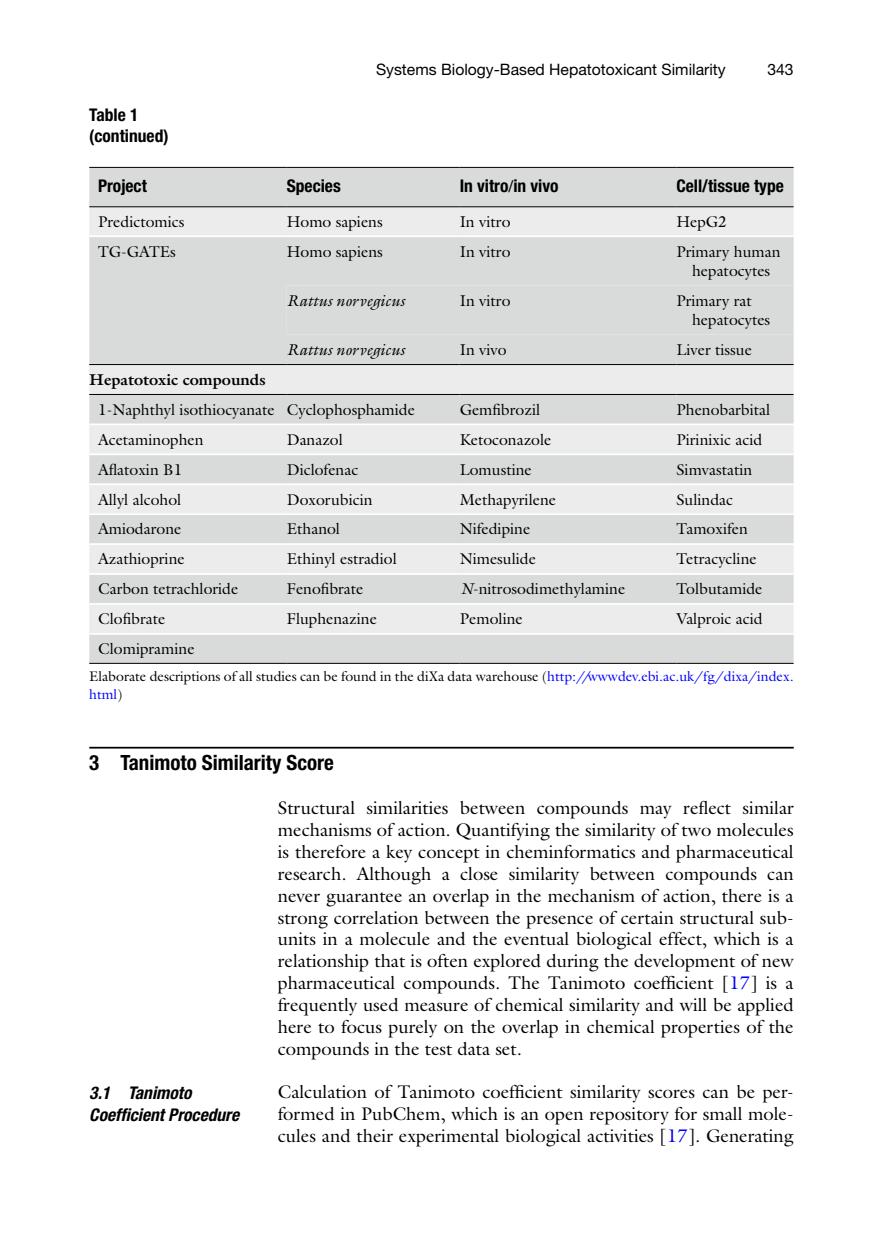
<style>
.page{position:relative;width:883px;height:1260px;background:#fff}
.page>*{position:absolute;margin:0;border:0;box-sizing:border-box;transform-origin:0 0}
.t1{font:700 condensed 21px "Kdddrb Bvrtbj Helvetica Neue";color:#000}
.t2{font:18.38px/21.9px "Gpgjnl Gjxlwr Galliard";color:#000;text-align:justify}
.t3{font:700 condensed 17.5px/21px "Kdddrb Bvrtbj Helvetica Neue";color:#000}
.t4{font:italic 700 condensed 17.5px/22.8px "Gwsljk Jftnyp Helvetica Neue";color:#000}
.t5{font:15.75px/19.2px "Gpgjnl Gjxlwr Galliard";color:#000;text-align:center}
.t6{font:15.75px "Dbysxg Qfkhhd Helvetica Neue";color:#000}
.t7{font:italic 15.75px "Rmpysj Jfsrks Galliard";color:#000}
.t8{font:700 15.75px "Tfvfsd Smvgff Galliard";color:#000}
.t9{font:15.75px "Ltwgkl Ljvxdt Helvetica Neue";color:#000}
.t10{font:14px/17.5px "Gpgjnl Gjxlwr Galliard";color:#000}
.s1{font-family:"Yjypnb Hnpylq STIX General";font-weight:400;font-stretch:normal}
.s2{font-family:"Rmpysj Jfsrks Galliard";font-style:italic}
.s3{color:#0000fa}
</style>
<div class="page">
<hr style="left:89px;top:747px;width:705px;height:2px;background:#000">
<div style="left:89px;top:168px;width:705px;height:495px;background:#d9dada"></div>
<svg style="left:89px;top:207px;width:705px;height:426px;background:#e1e2e2"></svg>
<div style="left:287px;top:285px;width:507px;height:50px;background:#d9dada"></div>
<hr style="left:89px;top:167px;width:198px;height:1px;background:#000">
<hr style="left:89px;top:206px;width:198px;height:1px;background:#000">
<hr style="left:287px;top:167px;width:173px;height:1px;background:#000">
<hr style="left:287px;top:206px;width:173px;height:1px;background:#000">
<hr style="left:460px;top:167px;width:216px;height:1px;background:#000">
<hr style="left:460px;top:206px;width:216px;height:1px;background:#000">
<hr style="left:676px;top:167px;width:118px;height:1px;background:#000">
<hr style="left:676px;top:206px;width:118px;height:1px;background:#000">
<hr style="left:89px;top:235px;width:198px;height:2px;background:#fff">
<hr style="left:287px;top:235px;width:173px;height:2px;background:#fff">
<hr style="left:460px;top:235px;width:216px;height:2px;background:#fff">
<hr style="left:676px;top:235px;width:118px;height:2px;background:#fff">
<hr style="left:89px;top:424px;width:198px;height:1px;background:#fff">
<hr style="left:287px;top:424px;width:173px;height:1px;background:#fff">
<hr style="left:460px;top:424px;width:216px;height:1px;background:#fff">
<hr style="left:676px;top:424px;width:118px;height:1px;background:#fff">
<hr style="left:89px;top:453px;width:198px;height:2px;background:#fff">
<hr style="left:287px;top:453px;width:173px;height:2px;background:#fff">
<hr style="left:460px;top:453px;width:216px;height:2px;background:#fff">
<hr style="left:676px;top:453px;width:118px;height:2px;background:#fff">
<hr style="left:89px;top:483px;width:198px;height:2px;background:#fff">
<hr style="left:287px;top:483px;width:173px;height:2px;background:#fff">
<hr style="left:460px;top:483px;width:216px;height:2px;background:#fff">
<hr style="left:676px;top:483px;width:118px;height:2px;background:#fff">
<hr style="left:89px;top:513px;width:198px;height:2px;background:#fff">
<hr style="left:287px;top:513px;width:173px;height:2px;background:#fff">
<hr style="left:460px;top:513px;width:216px;height:2px;background:#fff">
<hr style="left:676px;top:513px;width:118px;height:2px;background:#fff">
<hr style="left:89px;top:543px;width:198px;height:2px;background:#fff">
<hr style="left:287px;top:543px;width:173px;height:2px;background:#fff">
<hr style="left:460px;top:543px;width:216px;height:2px;background:#fff">
<hr style="left:676px;top:543px;width:118px;height:2px;background:#fff">
<hr style="left:89px;top:573px;width:198px;height:2px;background:#fff">
<hr style="left:287px;top:573px;width:173px;height:2px;background:#fff">
<hr style="left:460px;top:573px;width:216px;height:2px;background:#fff">
<hr style="left:676px;top:573px;width:118px;height:2px;background:#fff">
<hr style="left:89px;top:603px;width:198px;height:2px;background:#fff">
<hr style="left:287px;top:603px;width:173px;height:2px;background:#fff">
<hr style="left:460px;top:603px;width:216px;height:2px;background:#fff">
<hr style="left:676px;top:603px;width:118px;height:2px;background:#fff">
<hr style="left:460px;top:633px;width:216px;height:2px;background:#fff">
<hr style="left:460px;top:663px;width:216px;height:1px;background:#000">
<hr style="left:287px;top:633px;width:173px;height:2px;background:#fff">
<hr style="left:287px;top:663px;width:173px;height:1px;background:#000">
<hr style="left:676px;top:633px;width:118px;height:2px;background:#fff">
<hr style="left:676px;top:663px;width:118px;height:1px;background:#000">
<hr style="left:89px;top:633px;width:198px;height:2px;background:#fff">
<hr style="left:89px;top:663px;width:198px;height:1px;background:#000">
<hr style="left:89px;top:364px;width:198px;height:1px;background:#000">
<hr style="left:287px;top:364px;width:173px;height:1px;background:#000">
<hr style="left:460px;top:364px;width:216px;height:1px;background:#000">
<hr style="left:676px;top:364px;width:118px;height:1px;background:#000">
<hr style="left:89px;top:394px;width:198px;height:1px;background:#000">
<hr style="left:287px;top:394px;width:173px;height:1px;background:#000">
<hr style="left:460px;top:394px;width:216px;height:1px;background:#000">
<hr style="left:676px;top:394px;width:118px;height:1px;background:#000">
<p class="t3" style="left:89px;top:104px;width:81px">Table 1 (continued)</p>
<p class="t6" style="left:376px;top:60px;width:351px">Systems Biology-Based Hepatotoxicant Similarity</p>
<p class="t9" style="left:767px;top:60px;width:28px">343</p>
<p class="t3" style="left:98px;top:175px;width:50px">Project</p>
<p class="t3" style="left:287px;top:175px;width:56px">Species</p>
<p class="t3" style="left:460px;top:175px;width:100px">In vitro<span class="s1">/</span>in vivo</p>
<p class="t3" style="left:676px;top:175px;width:109px">Cell/tissue type</p>
<p class="t5" style="left:98px;top:211px;width:88px">Predictomics</p>
<p class="t5" style="left:287px;top:211px;width:98px">Homo sapiens</p>
<p class="t5" style="left:460px;top:211px;width:52px">In vitro</p>
<p class="t5" style="left:676px;top:211px;width:52px">HepG2</p>
<p class="t5" style="left:98px;top:241px;width:79px">TG-GATEs</p>
<p class="t5" style="left:287px;top:241px;width:98px">Homo sapiens</p>
<p class="t5" style="left:460px;top:241px;width:52px">In vitro</p>
<p class="t5" style="left:676px;top:241px;width:106px">Primary human hepatocytes</p>
<p class="t7" style="left:287px;top:291px;width:119px">Rattus norvegicus</p>
<p class="t5" style="left:460px;top:291px;width:52px">In vitro</p>
<p class="t5" style="left:692px;top:291px;width:80px;text-align:left;text-indent:-16px">Primary rat hepatocytes</p>
<p class="t7" style="left:287px;top:340px;width:119px">Rattus norvegicus</p>
<p class="t5" style="left:460px;top:340px;width:48px">In vivo</p>
<p class="t5" style="left:676px;top:340px;width:77px">Liver tissue</p>
<p class="t8" style="left:89px;top:369px;width:178px">Hepatotoxic compounds</p>
<p class="t5" style="left:98px;top:400px;width:318px">1-Naphthyl isothiocyanate Cyclophosphamide</p>
<p class="t5" style="left:460px;top:400px;width:82px">Gemfibrozil</p>
<p class="t5" style="left:676px;top:400px;width:95px">Phenobarbital</p>
<p class="t5" style="left:98px;top:430px;width:107px">Acetaminophen</p>
<p class="t5" style="left:287px;top:430px;width:58px">Danazol</p>
<p class="t5" style="left:460px;top:430px;width:93px">Ketoconazole</p>
<p class="t5" style="left:676px;top:430px;width:87px">Pirinixic acid</p>
<p class="t5" style="left:98px;top:459px;width:86px">Aflatoxin B1</p>
<p class="t5" style="left:287px;top:459px;width:73px">Diclofenac</p>
<p class="t5" style="left:460px;top:459px;width:74px">Lomustine</p>
<p class="t5" style="left:676px;top:459px;width:77px">Simvastatin</p>
<p class="t5" style="left:98px;top:489px;width:85px">Allyl alcohol</p>
<p class="t5" style="left:287px;top:489px;width:87px">Doxorubicin</p>
<p class="t5" style="left:460px;top:489px;width:98px">Methapyrilene</p>
<p class="t5" style="left:676px;top:489px;width:58px">Sulindac</p>
<p class="t5" style="left:98px;top:519px;width:85px">Amiodarone</p>
<p class="t5" style="left:287px;top:519px;width:55px">Ethanol</p>
<p class="t5" style="left:460px;top:519px;width:72px">Nifedipine</p>
<p class="t5" style="left:676px;top:519px;width:73px">Tamoxifen</p>
<p class="t5" style="left:98px;top:549px;width:88px">Azathioprine</p>
<p class="t5" style="left:287px;top:549px;width:111px">Ethinyl estradiol</p>
<p class="t5" style="left:460px;top:549px;width:78px">Nimesulide</p>
<p class="t5" style="left:676px;top:549px;width:82px">Tetracycline</p>
<p class="t5" style="left:98px;top:579px;width:142px">Carbon tetrachloride</p>
<p class="t5" style="left:287px;top:579px;width:78px">Fenofibrate</p>
<p class="t5" style="left:460px;top:579px;width:167px"><span class="s2">N</span>-nitrosodimethylamine</p>
<p class="t5" style="left:677px;top:579px;width:87px">Tolbutamide</p>
<p class="t5" style="left:98px;top:609px;width:69px">Clofibrate</p>
<p class="t5" style="left:287px;top:609px;width:92px">Fluphenazine</p>
<p class="t5" style="left:460px;top:609px;width:64px">Pemoline</p>
<p class="t5" style="left:677px;top:609px;width:88px">Valproic acid</p>
<p class="t5" style="left:98px;top:639px;width:98px">Clomipramine</p>
<p class="t10" style="left:89px;top:668px;width:706px">Elaborate descriptions of all studies can be found in the diXa data warehouse (<span class="s3">http://wwwdev.ebi.ac.uk/fg/dixa/index. html</span>)</p>
<p class="t1" style="left:89px;top:750px;width:246px">3 Tanimoto Similarity Score</p>
<p class="t2" style="left:278px;top:797px;width:517px">Structural similarities between compounds may reflect similar mechanisms of action. Quantifying the similarity of two molecules is therefore a key concept in cheminformatics and pharmaceutical research. Although a close similarity between compounds can never guarantee an overlap in the mechanism of action, there is a strong correlation between the presence of certain structural sub&shy;units in a molecule and the eventual biological effect, which is a relationship that is often explored during the development of new pharmaceutical compounds. The Tanimoto coefficient [<span class="s3">17</span>] is a frequently used measure of chemical similarity and will be applied here to focus purely on the overlap in chemical properties of the compounds in the test data set.</p>
<p class="t2" style="left:278px;top:1081px;width:517px">Calculation of Tanimoto coefficient similarity scores can be per&shy;formed in PubChem, which is an open repository for small mole&shy;cules and their experimental biological activities [<span class="s3">17</span>]. Generating</p>
<p class="t4" style="left:89px;top:1081px;width:151px">3.1 Tanimoto<br>Coefficient Procedure</p>
</div>
